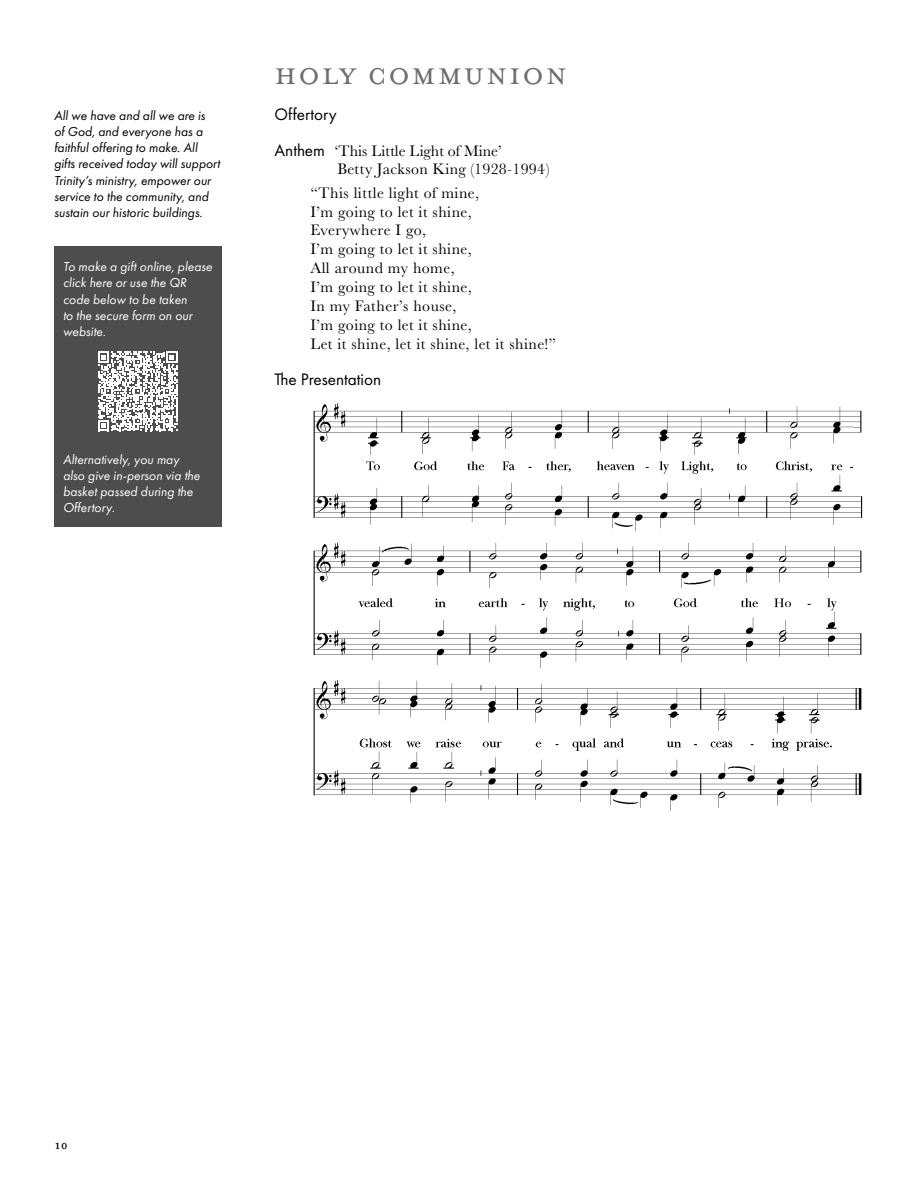
<style>
.page{position:relative;width:918px;height:1188px;background:#fff}
.page>*{position:absolute;margin:0;border:0;box-sizing:border-box;transform-origin:0 0}
.t1{font:36px "Mrs Eaves Petite Caps OT";letter-spacing:.05em;color:#6e6e6e}
.t2{font:18px "Mrs Eaves All Petite Caps OT";color:#000}
.t3{font:17.25px "Futura PT";color:#000}
.t4{font:15.75px/18.9px "Baskerville No 2";letter-spacing:.03em;color:#000}
.t5{font:italic 13.5px/16.2px "Futura PT";color:#000}
.t6{font:italic 13.5px/16.2px "Futura PT";color:#fff}
.s1{font-family:"Futura PT";font-size:17.25px}
</style>
<div class="page">
<img style="left:313px;top:403px;width:550px;height:408px">
<div style="left:54px;top:247px;width:167px;height:280px;background:#4d4d4d"></div>
<svg style="left:98px;top:352px;width:80px;height:79px"></svg>
<p class="t5" style="left:54px;top:107px;width:168px">All we have and all we are is<br>of God, and everyone has a faithful offering to make. All gifts received today will support<br>Trinity’s ministry, empower our service to the community, and sustain our historic buildings.</p>
<p class="t6" style="left:63px;top:259px;width:151px">To make a gift online, please click here or use the QR code below to be taken<br>to the secure form on our website.</p>
<p class="t6" style="left:63px;top:451px;width:138px">Alternatively, you may also give in-person via the basket passed during the<br>Offertory.</p>
<h1 class="t1" style="left:274px;top:54px;width:294px">HOLY COMMUNION</h1>
<p class="t3" style="left:274px;top:104px;width:64px">Offertory</p>
<p class="t4" style="left:338px;top:143px;width:214px;line-height:18px;text-indent:-63px"><span class="s1">Anthem</span> ‘This Little Light of Mine’<br>Betty Jackson King (1928-1994)</p>
<p class="t4" style="left:311px;top:184px;width:247px">“This little light of mine,<br>I’m going to let it shine,<br>Everywhere I go,<br>I’m going to let it shine,<br>All around my home,<br>I’m going to let it shine,<br>In my Father’s house,<br>I’m going to let it shine,<br>Let it shine, let it shine, let it shine!”</p>
<p class="t3" style="left:274px;top:369px;width:108px">The Presentation</p>
<p class="t2" style="left:55px;top:1134px;width:14px">10</p>
</div>
